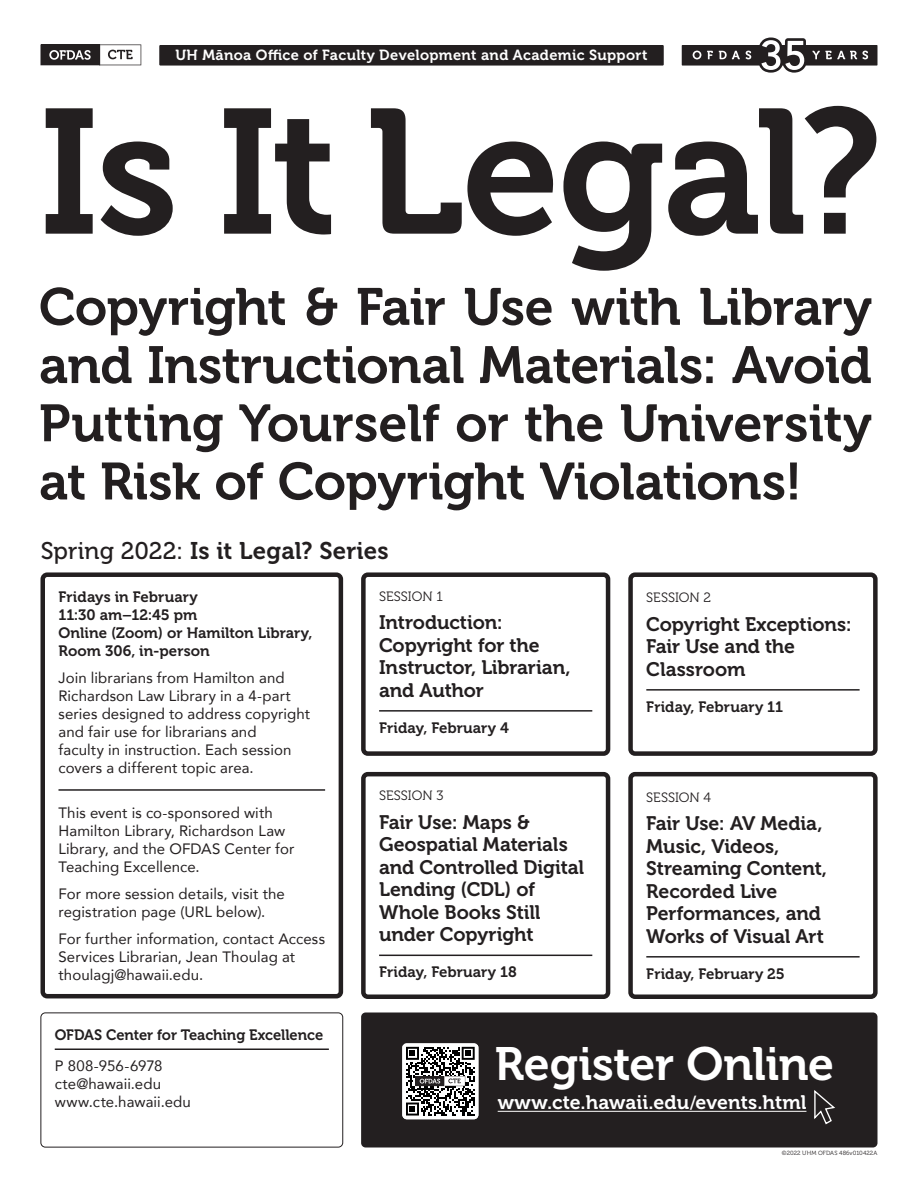
<style>
.page{position:relative;width:918px;height:1188px;background:#fff}
.page>*{position:absolute;margin:0;border:0;box-sizing:border-box;transform-origin:0 0}
.t1{font:176.55px "Museo 700";letter-spacing:-.02em;color:#231f20}
.t2{font:52.05px/58.2px "Museo 700";letter-spacing:-.01em;color:#231f20;text-align:justify}
.Register_Online{font:46.5px "Museo 700";letter-spacing:-.01em;color:#fff}
.Semester-Series_Tag{font:24px "Museo 700";letter-spacing:.005em;color:#231f20}
.Event_Header{font:19.5px/22.5px "Museo 700";letter-spacing:-.005em;color:#231f20}
.Register_Online-2{font:19.5px "Museo 700";letter-spacing:.005em;color:#fff}
.Main_Content{font:15px/18px "Avenir";letter-spacing:.01em;color:#231f20}
.Date___Location{font:15px/18px "Museo 700";letter-spacing:.005em;color:#231f20}
.Contact_Info_Text_Bl{font:15px "Avenir";letter-spacing:.005em;color:#231f20}
.Presented_by_Center{font:15px "Museo 700";letter-spacing:-.005em;color:#231f20}
.t3{font:14.7px "Museo 700";letter-spacing:.025em;color:#fff}
.t4{font:13.5px "Museo 300";color:#231f20}
.t5{font:6px "Museo 300";letter-spacing:.02em;color:#231f20}
.s1{font-family:"Museo 500"}
.s2{font-family:"Myriad Pro";font-weight:600}
</style>
<div class="page">
<hr style="left:58px;top:789px;width:267px;height:2px;background:#231f20">
<div style="left:40px;top:572px;width:303px;height:426px;border:4px solid #231f20;border-radius:4px"></div>
<hr style="left:379px;top:710px;width:213px;height:2px;background:#231f20">
<div style="left:361px;top:572px;width:249px;height:184px;border:4px solid #231f20;border-radius:4px"></div>
<hr style="left:379px;top:955px;width:213px;height:1px;background:#231f20">
<div style="left:361px;top:772px;width:249px;height:227px;border:4px solid #231f20;border-radius:4px"></div>
<hr style="left:646px;top:689px;width:214px;height:2px;background:#231f20">
<div style="left:628px;top:572px;width:250px;height:184px;border:4px solid #231f20;border-radius:4px"></div>
<hr style="left:646px;top:956px;width:214px;height:2px;background:#231f20">
<div style="left:628px;top:772px;width:250px;height:227px;border:4px solid #231f20;border-radius:4px"></div>
<hr style="left:55px;top:1048px;width:274px;height:2px;background:#231f20">
<div style="left:40px;top:1012px;width:303px;height:136px;border:1px solid #231f20;border-radius:4px"></div>
<div style="left:361px;top:1012px;width:517px;height:136px;background:#231f20;border-radius:4px"></div>
<hr style="left:498px;top:1111px;width:308px;height:1px;background:#fff">
<svg style="left:402px;top:1043px;width:76px;height:76px"></svg>
<svg style="left:814px;top:1090px;width:21px;height:35px"></svg>
<div style="left:159px;top:45px;width:505px;height:21px;background:#231f20"></div>
<svg style="left:682px;top:38px;width:195px;height:35px"></svg>
<svg style="left:40px;top:44px;width:101px;height:21px"></svg>
<p class="t3" style="left:175px;top:47px;width:474px">UH Mānoa Office of Faculty Development and Academic Support</p>
<h1 class="t1" style="left:39px;top:74px;width:845px">Is It Legal?</h1>
<h1 class="t2" style="left:39px;top:278px;width:835px">Copyright &amp; Fair Use with Library and Instructional Materials: Avoid Putting Yourself or the University at Risk of Copyright Violations!</h1>
<h2 class="Semester-Series_Tag" style="left:41px;top:538px;width:349px"><span class="s1">Spring 2022:</span> Is it Legal? Series</h2>
<p class="Date___Location" style="left:58px;top:588px;width:255px">Fridays in February<br>11:30 am–12:45 pm<br>Online (Zoom) or Hamilton Library,<br>Room 306, in-person</p>
<p class="Main_Content" style="left:58px;top:668px;width:253px">Join librarians from Hamilton and Richardson Law Library in a 4-part series designed to address copyright and fair use for librarians and<br>faculty in instruction. Each session covers a different topic area.</p>
<p class="Main_Content" style="left:58px;top:803px;width:237px">This event is co-sponsored with<br>Hamilton Library, Richardson Law<br>Library, and the OFDAS Center for<br>Teaching Excellence.</p>
<p class="Main_Content" style="left:58px;top:884px;width:228px">For more session details, visit the registration page (URL below).</p>
<p class="Main_Content" style="left:58px;top:929px;width:268px">For further information, contact Access<br>Services Librarian, Jean Thoulag at thoulagj@hawaii.edu.</p>
<h3 class="t4" style="left:379px;top:589px;width:65px">SESSION 1</h3>
<p class="Event_Header" style="left:379px;top:611px;width:193px">Introduction:<br>Copyright for the<br>Instructor, Librarian, and Author</p>
<p class="Date___Location" style="left:379px;top:719px;width:131px">Friday, February 4</p>
<h3 class="t4" style="left:646px;top:590px;width:66px">SESSION 2</h3>
<p class="Event_Header" style="left:646px;top:613px;width:207px">Copyright Exceptions:<br>Fair Use and the<br>Classroom</p>
<p class="Date___Location" style="left:646px;top:698px;width:138px">Friday, February 11</p>
<p class="t4" style="left:379px;top:788px;width:66px">SESSION 3</p>
<h3 class="Event_Header" style="left:379px;top:811px;width:207px">Fair Use: Maps &amp;<br>Geospatial Materials and Controlled Digital<br>Lending (CDL) of<br>Whole Books Still under Copyright</h3>
<p class="Date___Location" style="left:379px;top:963px;width:139px">Friday, February 18</p>
<p class="t4" style="left:646px;top:790px;width:66px">SESSION 4</p>
<h3 class="Event_Header" style="left:646px;top:812px;width:182px">Fair Use: AV Media,<br>Music, Videos,<br>Streaming Content,<br>Recorded Live<br>Performances, and<br>Works of Visual Art</h3>
<p class="Date___Location" style="left:646px;top:965px;width:140px">Friday, February 25</p>
<p class="Presented_by_Center" style="left:55px;top:1026px;width:270px">OFDAS Center for Teaching Excellence</p>
<p class="Contact_Info_Text_Bl" style="left:55px;top:1054px;width:109px">P 808-956-6978</p>
<p class="Contact_Info_Text_Bl" style="left:55px;top:1072px;width:108px">cte@hawaii.edu</p>
<p class="Contact_Info_Text_Bl" style="left:55px;top:1090px;width:138px">www.cte.hawaii.edu</p>
<p class="Register_Online" style="left:495px;top:1038px;width:341px">Register Online</p>
<p class="Register_Online-2" style="left:498px;top:1092px;width:310px">www.cte.hawaii.edu<span class="s2">/</span>events.html</p>
<p class="t5" style="left:782px;top:1150px;width:97px">©2022 UHM OFDAS 486v010422A</p>
</div>
